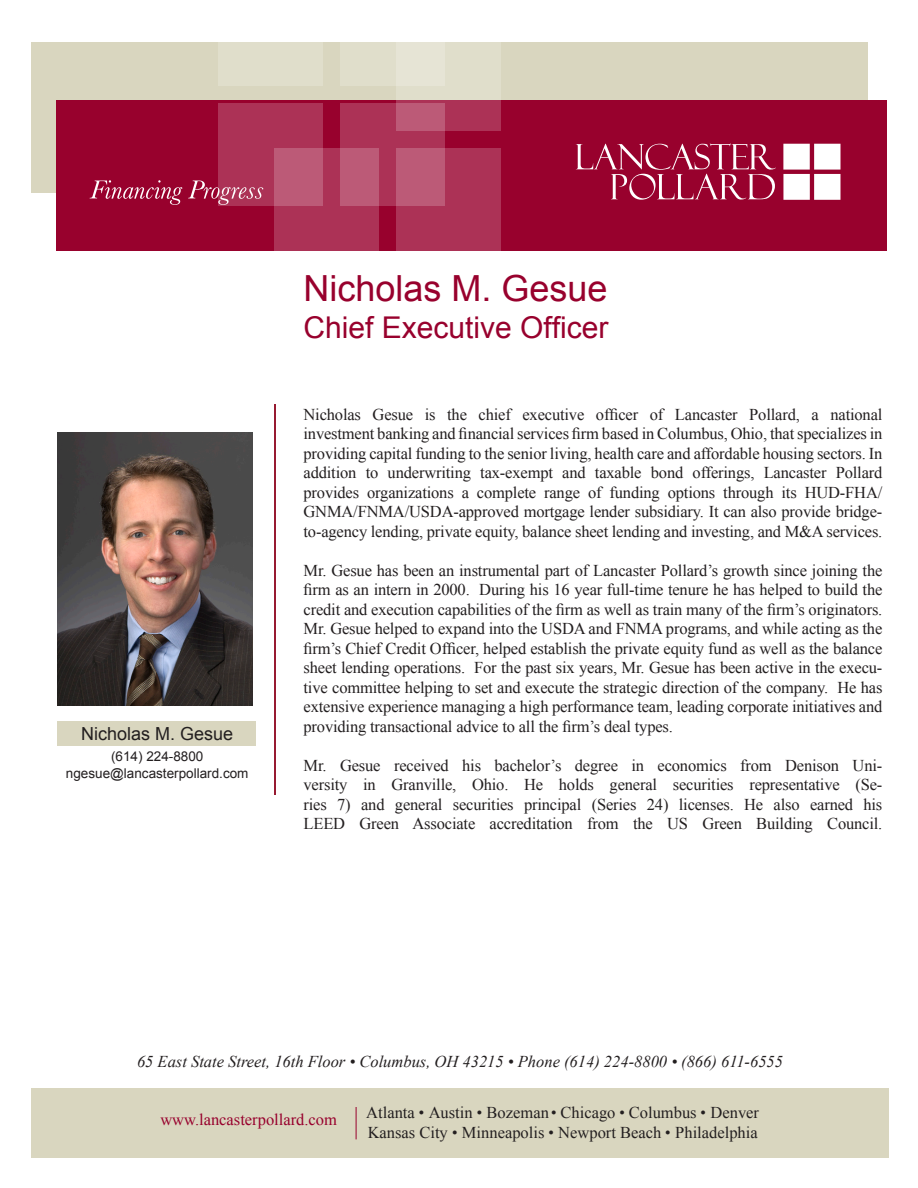
<style>
.page{position:relative;width:918px;height:1188px;background:#fff}
.page>*{position:absolute;margin:0;border:0;box-sizing:border-box;transform-origin:0 0}
.t1{font:36px "Arial";color:#98012d}
.t2{font:30px "Arial";color:#98012d}
.t3{font:18px "Arial";color:#231f20}
.t4{font:16.5px/19.5px "Times New Roman";letter-spacing:-.01em;color:#231f20;text-align:justify}
.t5{font:italic 16.5px "Times New Roman";color:#231f20}
.t6{font:16.5px "Times New Roman";color:#98012d}
.t7{font:13.5px "Arial";color:#231f20}
</style>
<div class="page">
<div style="left:31px;top:1089px;width:858px;height:69px;background:#d9d6bf"></div>
<hr style="left:275px;top:404px;width:1px;height:390px;background:#971a31">
<div style="left:31px;top:42px;width:837px;height:151px;background:#d9d6bf"></div>
<div style="left:56px;top:100px;width:831px;height:150px;background:#98012d"></div>
<div style="left:340px;top:42px;width:56px;height:44px;background:#e0decb"></div>
<div style="left:218px;top:42px;width:105px;height:44px;background:#e0decb"></div>
<div style="left:218px;top:103px;width:105px;height:102px;background:#ac3256"></div>
<div style="left:340px;top:103px;width:105px;height:102px;background:#ac3256"></div>
<svg style="left:396px;top:42px;width:105px;height:89px"></svg>
<svg style="left:275px;top:148px;width:104px;height:102px;background:#b34465"></svg>
<svg style="left:396px;top:148px;width:105px;height:102px;background:#b03c5e"></svg>
<svg style="left:576px;top:143px;width:265px;height:57px"></svg>
<svg style="left:90px;top:180px;width:92px;height:25px"></svg>
<svg style="left:188px;top:181px;width:75px;height:24px"></svg>
<div style="left:57px;top:721px;width:199px;height:25px;background:#d9d6bf"></div>
<img style="left:58px;top:433px;width:194px;height:272px">
<hr style="left:356px;top:1107px;width:1px;height:32px;background:#98012d">
<p class="t3" style="left:81px;top:722px;width:154px">Nicholas M. Gesue</p>
<p class="t7" style="left:111px;top:748px;width:94px">(614) 224-8800</p>
<p class="t7" style="left:66px;top:764px;width:184px">ngesue@lancasterpollard.com</p>
<p class="t1" style="left:303px;top:264px;width:306px">Nicholas M. Gesue</p>
<p class="t2" style="left:303px;top:308px;width:307px">Chief Executive Officer</p>
<p class="t4" style="left:304px;top:404px;width:580px">Nicholas Gesue is the chief executive officer of Lancaster Pollard, a national</p>
<p class="t4" style="left:304px;top:423px;width:580px">investment banking and financial services firm based in Columbus, Ohio, that specializes in</p>
<p class="t4" style="left:304px;top:443px;width:580px">providing capital funding to the senior living, health care and affordable housing sectors. In</p>
<p class="t4" style="left:304px;top:462px;width:580px">addition to underwriting tax-exempt and taxable bond offerings, Lancaster Pollard</p>
<p class="t4" style="left:304px;top:482px;width:580px">provides organizations a complete range of funding options through its HUD-FHA/ GNMA/FNMA/USDA-approved mortgage lender subsidiary. It can also provide bridge&shy;to-agency lending, private equity, balance sheet lending and investing, and M&amp;A services.</p>
<p class="t4" style="left:304px;top:560px;width:580px">Mr. Gesue has been an instrumental part of Lancaster Pollard’s growth since joining the firm as an intern in 2000. During his 16 year full-time tenure he has helped to build the credit and execution capabilities of the firm as well as train many of the firm’s originators.<br>Mr. Gesue helped to expand into the USDA and FNMA programs, and while acting as the firm’s Chief Credit Officer, helped establish the private equity fund as well as the balance sheet lending operations. For the past six years, Mr. Gesue has been active in the execu&shy;tive committee helping to set and execute the strategic direction of the company. He has extensive experience managing a high performance team, leading corporate initiatives and providing transactional advice to all the firm’s deal types.</p>
<p class="t4" style="left:304px;top:755px;width:580px">Mr. Gesue received his bachelor’s degree in economics from Denison Uni&shy;versity in Granville, Ohio. He holds general securities representative (Se&shy;ries 7) and general securities principal (Series 24) licenses. He also earned his LEED Green Associate accreditation from the US Green Building Council.</p>
<p class="t5" style="left:137px;top:1050px;width:648px">65 East State Street, 16th Floor • Columbus, OH 43215 • Phone (614) 224-8800 • (866) 611-6555</p>
<p class="t6" style="left:160px;top:1108px;width:178px">www.lancasterpollard.com</p>
<p class="t4" style="left:366px;top:1103px;width:394px">Atlanta <sup>●</sup> Austin <sup>●</sup> Bozeman <sup>●</sup> Chicago <sup>●</sup> Columbus <sup>●</sup> Denver</p>
<p class="t4" style="left:368px;top:1123px;width:392px">Kansas City <sup>●</sup> Minneapolis <sup>●</sup> Newport Beach <sup>●</sup> Philadelphia</p>
</div>
